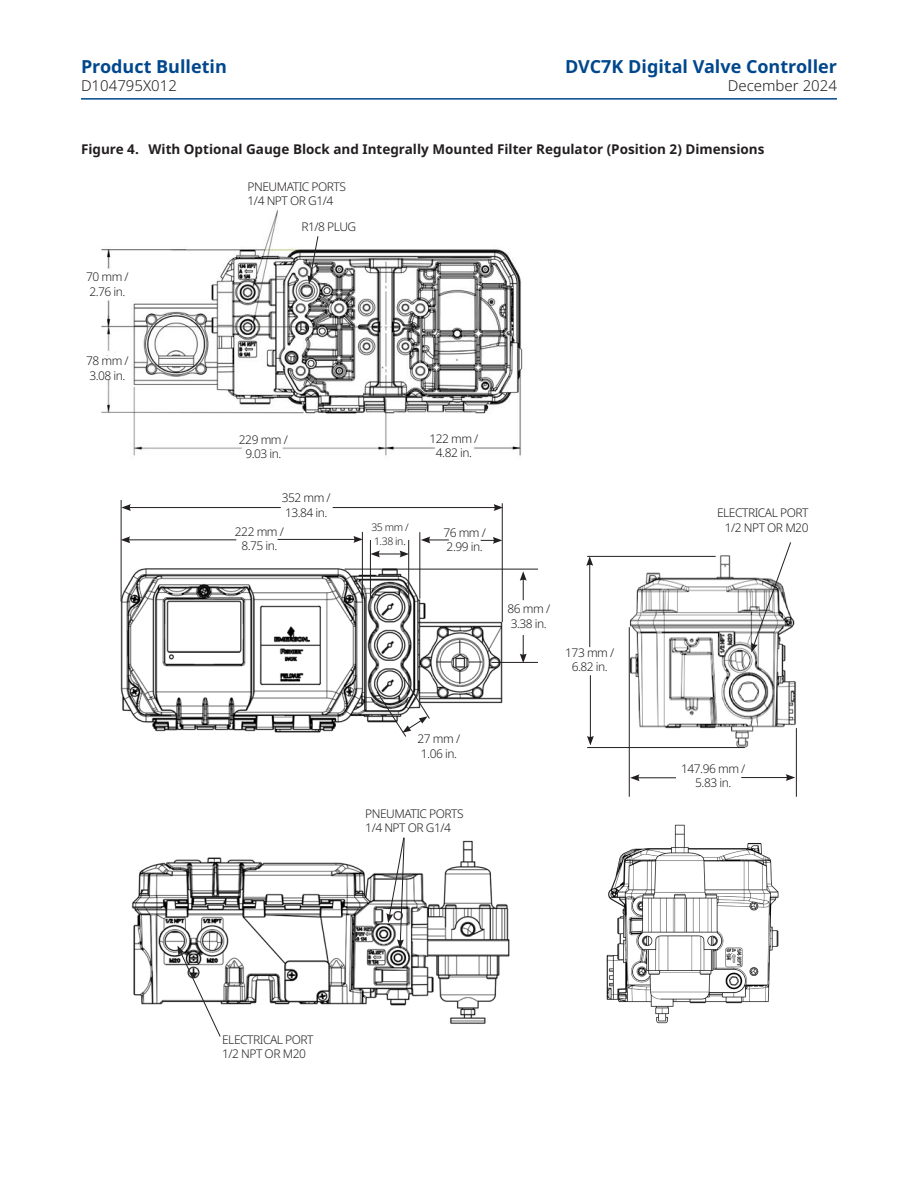
<style>
.page{position:relative;width:918px;height:1188px;background:#fff}
.page>*{position:absolute;margin:0;border:0;box-sizing:border-box;transform-origin:0 0}
.t1{font:700 18px "Noto Sans";color:#01478d}
.t2{font:300 15px "Noto Sans";color:#231f20}
.t3{font:700 13.5px "Noto Sans";color:#231f20}
._01_Body_text{font:300 12px/14.4px "Noto Sans";letter-spacing:-.04em;color:#231f20}
._01_Body_text-2{font:300 10.5px/14.4px "Noto Sans";letter-spacing:-.04em;color:#231f20}
.s1{font-size:12px}
</style>
<div class="page">
<hr style="left:81px;top:98px;width:756px;height:2px;background:#01478d">
<img style="left:132px;top:840px;width:378px;height:184px">
<img style="left:120px;top:557px;width:387px;height:176px">
<hr style="left:362px;top:532px;width:1px;height:66px;background:#231f20">
<hr style="left:420px;top:532px;width:1px;height:67px;background:#231f20">
<svg style="left:376px;top:677px;width:54px;height:60px"></svg>
<hr style="left:128px;top:507px;width:153px;height:1px;background:#231f20">
<svg style="left:122px;top:504px;width:9px;height:7px"></svg>
<hr style="left:333px;top:507px;width:163px;height:1px;background:#231f20">
<svg style="left:494px;top:504px;width:8px;height:7px"></svg>
<hr style="left:128px;top:539px;width:108px;height:1px;background:#231f20">
<svg style="left:122px;top:536px;width:8px;height:7px"></svg>
<hr style="left:278px;top:539px;width:78px;height:1px;background:#231f20">
<svg style="left:353px;top:536px;width:10px;height:7px"></svg>
<svg style="left:421px;top:537px;width:28px;height:6px"></svg>
<svg style="left:481px;top:537px;width:21px;height:7px"></svg>
<svg style="left:520px;top:571px;width:7px;height:29px"></svg>
<svg style="left:520px;top:635px;width:7px;height:27px"></svg>
<hr style="left:121px;top:500px;width:1px;height:102px;background:#231f20">
<hr style="left:502px;top:503px;width:1px;height:119px;background:#231f20">
<hr style="left:345px;top:569px;width:193px;height:1px;background:#231f20">
<hr style="left:491px;top:662px;width:47px;height:1px;background:#231f20">
<svg style="left:436px;top:662px;width:15px;height:1px"></svg>
<svg style="left:469px;top:662px;width:13px;height:1px"></svg>
<svg style="left:459px;top:640px;width:1px;height:13px"></svg>
<svg style="left:459px;top:670px;width:1px;height:14px"></svg>
<hr style="left:370px;top:540px;width:1px;height:58px;background:#231f20">
<hr style="left:408px;top:540px;width:1px;height:58px;background:#231f20">
<svg style="left:370px;top:551px;width:39px;height:6px"></svg>
<img style="left:606px;top:782px;width:173px;height:242px">
<img style="left:625px;top:555px;width:171px;height:200px">
<hr style="left:587px;top:556px;width:129px;height:1px;background:#231f20">
<hr style="left:587px;top:747px;width:158px;height:1px;background:#231f20">
<hr style="left:637px;top:777px;width:39px;height:1px;background:#231f20">
<svg style="left:630px;top:774px;width:10px;height:7px"></svg>
<hr style="left:741px;top:777px;width:47px;height:1px;background:#231f20">
<svg style="left:786px;top:774px;width:9px;height:7px"></svg>
<hr style="left:589px;top:563px;width:1px;height:84px;background:#231f20">
<svg style="left:586px;top:556px;width:7px;height:10px"></svg>
<hr style="left:590px;top:675px;width:1px;height:63px;background:#231f20">
<svg style="left:587px;top:736px;width:7px;height:9px"></svg>
<svg style="left:751px;top:542px;width:41px;height:110px"></svg>
<hr style="left:629px;top:627px;width:1px;height:170px;background:#231f20">
<hr style="left:796px;top:728px;width:1px;height:69px;background:#231f20">
<svg style="left:177px;top:946px;width:44px;height:91px"></svg>
<svg style="left:386px;top:837px;width:19px;height:112px"></svg>
<img style="left:101px;top:209px;width:422px;height:247px">
<svg style="left:307px;top:235px;width:12px;height:49px"></svg>
<h1 class="t1" style="left:81px;top:57px;width:147px">Product Bulletin</h1>
<h1 class="t1" style="left:565px;top:57px;width:273px">DVC7K Digital Valve Controller</h1>
<p class="t2" style="left:81px;top:77px;width:97px">D104795X012</p>
<p class="t2" style="left:728px;top:77px;width:111px">December 2024</p>
<p class="t3" style="left:81px;top:141px;width:685px">Figure 4. With Optional Gauge Block and Integrally Mounted Filter Regulator (Position 2) Dimensions</p>
<p class="_01_Body_text" style="left:248px;top:179px;width:100px">PNEUMATIC PORTS<br>1/4 NPT OR G1/4</p>
<p class="_01_Body_text" style="left:86px;top:270px;width:44px">70 mm /<br>2.76 in.</p>
<p class="_01_Body_text" style="left:86px;top:354px;width:44px">78 mm /<br>3.08 in.</p>
<p class="_01_Body_text" style="left:301px;top:220px;width:56px">R1/8 PLUG</p>
<p class="_01_Body_text" style="left:239px;top:432px;width:51px;text-align:center">229 mm /<br>9.03 in.</p>
<p class="_01_Body_text" style="left:282px;top:491px;width:51px">352 mm /<br>13.84 in.</p>
<p class="_01_Body_text" style="left:235px;top:524px;width:51px;text-align:center">222 mm /<br>8.75 in.</p>
<p class="_01_Body_text" style="left:429px;top:432px;width:51px;text-align:center">122 mm /<br>4.82 in.</p>
<p class="_01_Body_text-2" style="left:371px;top:520px;width:39px">35 mm /<br>1.38 in<span class="s1">.</span></p>
<p class="_01_Body_text" style="left:443px;top:526px;width:44px">76 mm /<br>2.99 in.</p>
<p class="_01_Body_text" style="left:507px;top:602px;width:44px">86 mm /<br>3.38 in.</p>
<p class="_01_Body_text" style="left:565px;top:645px;width:51px;text-align:center">173 mm /<br>6.82 in.</p>
<p class="_01_Body_text" style="left:418px;top:732px;width:44px">27 mm /<br>1.06 in.</p>
<p class="_01_Body_text" style="left:365px;top:807px;width:100px">PNEUMATIC PORTS<br>1/4 NPT OR G1/4</p>
<p class="_01_Body_text" style="left:717px;top:506px;width:93px;text-align:right">ELECTRICAL PORT<br>1/2 NPT OR M20</p>
<p class="_01_Body_text" style="left:681px;top:761px;width:66px;text-align:center">147.96 mm /<br>5.83 in.</p>
<p class="_01_Body_text" style="left:222px;top:1033px;width:93px">ELECTRICAL PORT<br>1/2 NPT OR M20</p>
</div>
